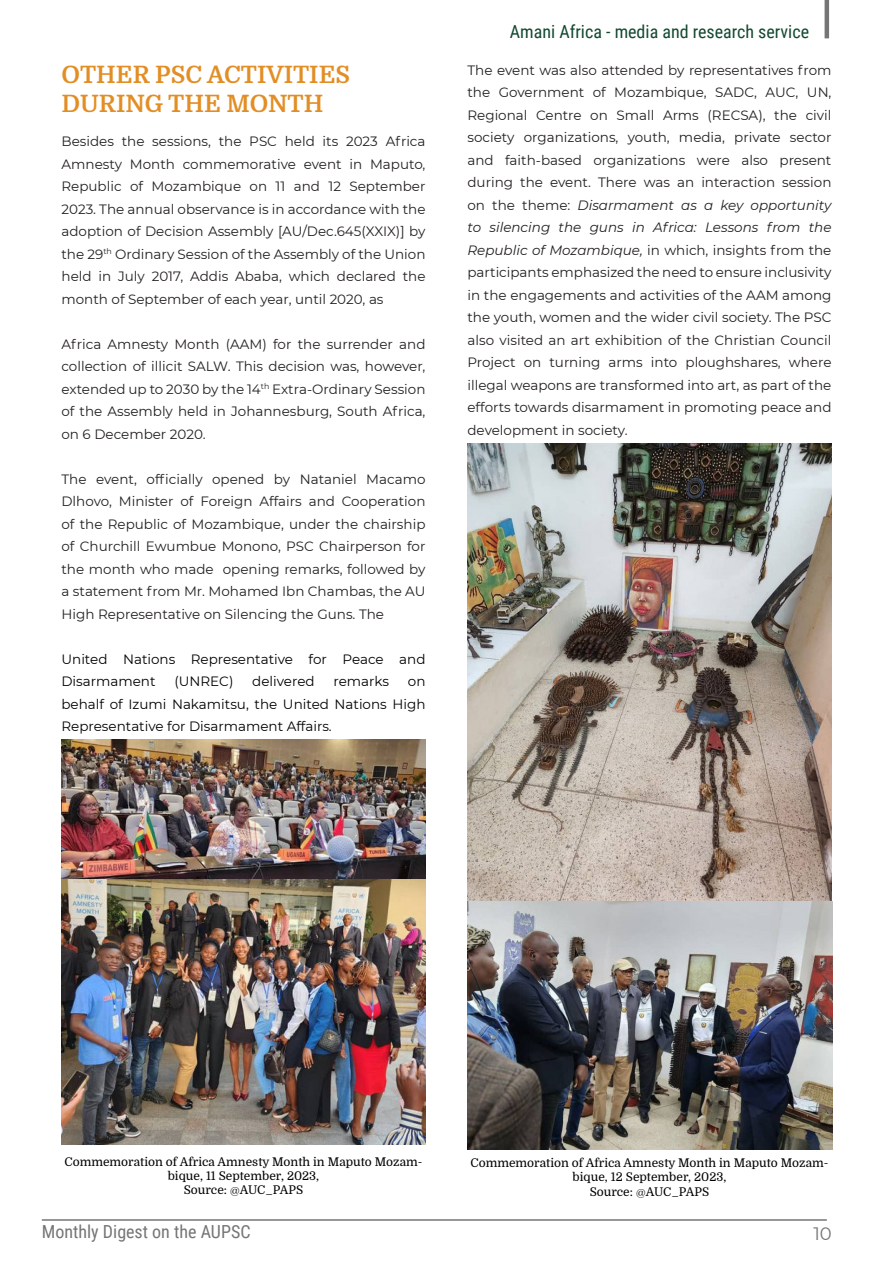
<style>
.page{position:relative;width:893px;height:1263px;background:#fff}
.page>*{position:absolute;margin:0;border:0;box-sizing:border-box;transform-origin:0 0}
.HEADER_2{font:700 24px/28.8px "Domine";color:#e28e25}
.t1{font:18px "Roboto Condensed";color:#12492f}
.t2{font:18px "Roboto Condensed";color:#757575}
.t3{font:18px "Montserrat";color:#757575}
.BODY_Amania_Africa{font:13.5px/22.5px "Montserrat";color:#231f20;text-align:justify}
.BODY_Amania_Africa-2{font:13.5px/22.5px "Montserrat";color:#000}
.Amani_graphics_title{font:12px/14.4px "Domine";color:#000;text-align:center}
.s1{font-style:italic}
.s2{color:#231f20}
</style>
<div class="page">
<hr style="left:825px;top:0;width:4px;height:38px;background:#757575">
<hr style="left:42px;top:1219px;width:785px;height:2px;background:#757575">
<img style="left:62px;top:739px;width:363px;height:141px">
<img style="left:62px;top:880px;width:363px;height:264px">
<img style="left:467px;top:443px;width:365px;height:706px">
<p class="HEADER_2" style="left:62px;top:61px;width:290px">OTHER PSC ACTIVITIES<br>DURING THE MONTH</p>
<p class="BODY_Amania_Africa" style="left:62px;top:130px;width:365px">Besides the sessions, the PSC held its 2023 Africa Amnesty Month commemorative event in Maputo, Republic of Mozambique on 11 and 12 September 2023. The annual observance is in accordance with the adoption of Decision Assembly [AU/Dec.645(XXIX)] by the 29<sup>th</sup> Ordinary Session of the Assembly of the Union held in July 2017, Addis Ababa, which declared the month of September of each year, until 2020, as</p>
<p class="BODY_Amania_Africa" style="left:62px;top:332px;width:365px">Africa Amnesty Month (AAM) for the surrender and collection of illicit SALW. This decision was, however, extended up to 2030 by the 14<sup>th</sup> Extra-Ordinary Session of the Assembly held in Johannesburg, South Africa, on 6 December 2020.</p>
<p class="BODY_Amania_Africa" style="left:62px;top:467px;width:365px">The event, officially opened by Nataniel Macamo Dlhovo, Minister of Foreign Affairs and Cooperation of the Republic of Mozambique, under the chairship of Churchill Ewumbue Monono, PSC Chairperson for the month who made opening remarks, followed by a statement from Mr. Mohamed Ibn Chambas, the AU High Representative on Silencing the Guns. The</p>
<p class="BODY_Amania_Africa-2" style="left:62px;top:647px;width:365px">United Nations Representative for Peace and<br>Disarmament</p>
<p class="BODY_Amania_Africa-2" style="left:174px;top:670px;width:60px">(UNREC)</p>
<p class="BODY_Amania_Africa-2" style="left:252px;top:670px;width:64px">delivered</p>
<p class="BODY_Amania_Africa-2" style="left:334px;top:670px;width:57px">remarks</p>
<p class="BODY_Amania_Africa-2" style="left:62px;top:670px;width:365px;text-align:justify;text-indent:346px">on behalf of Izumi Nakamitsu, the United Nations High Representative for Disarmament Affairs.</p>
<h2 class="t1" style="left:510px;top:19px;width:301px">Amani Africa - media and research service</h2>
<p class="BODY_Amania_Africa" style="left:467px;top:58px;width:365px">The event was also attended by representatives from the Government of Mozambique, SADC, AUC, UN, Regional Centre on Small Arms (RECSA), the civil society organizations, youth, media, private sector and faith-based organizations were also present during the event. There was an interaction session on the theme: <span class="s1">Disarmament as a key opportunity to silencing the guns in Africa: Lessons from the Republic of Mozambique,</span> in which, insights from the participants emphasized the need to ensure inclusivity in the engagements and activities of the AAM among the youth, women and the wider civil society. The PSC also visited an art exhibition of the Christian Council Project on turning arms into ploughshares, where illegal weapons are transformed into art, as part of the efforts towards disarmament in promoting peace and development in society.</p>
<p class="Amani_graphics_title" style="left:65px;top:1154px;width:359px">Commemoration of Africa Amnesty Month in Maputo Mozam&shy;bique, 11 September, 2023,</p>
<p class="Amani_graphics_title" style="left:184px;top:1183px;width:121px">Source: <span class="s2">@</span>AUC_PAPS</p>
<p class="Amani_graphics_title" style="left:470px;top:1155px;width:359px">Commemoration of Africa Amnesty Month in Maputo Mozam&shy;bique, 12 September, 2023,</p>
<p class="Amani_graphics_title" style="left:590px;top:1184px;width:121px">Source: <span class="s2">@</span>AUC_PAPS</p>
<h2 class="t2" style="left:42px;top:1219px;width:210px">Monthly Digest on the AUPSC</h2>
<h2 class="t3" style="left:813px;top:1221px;width:20px">10</h2>
</div>
